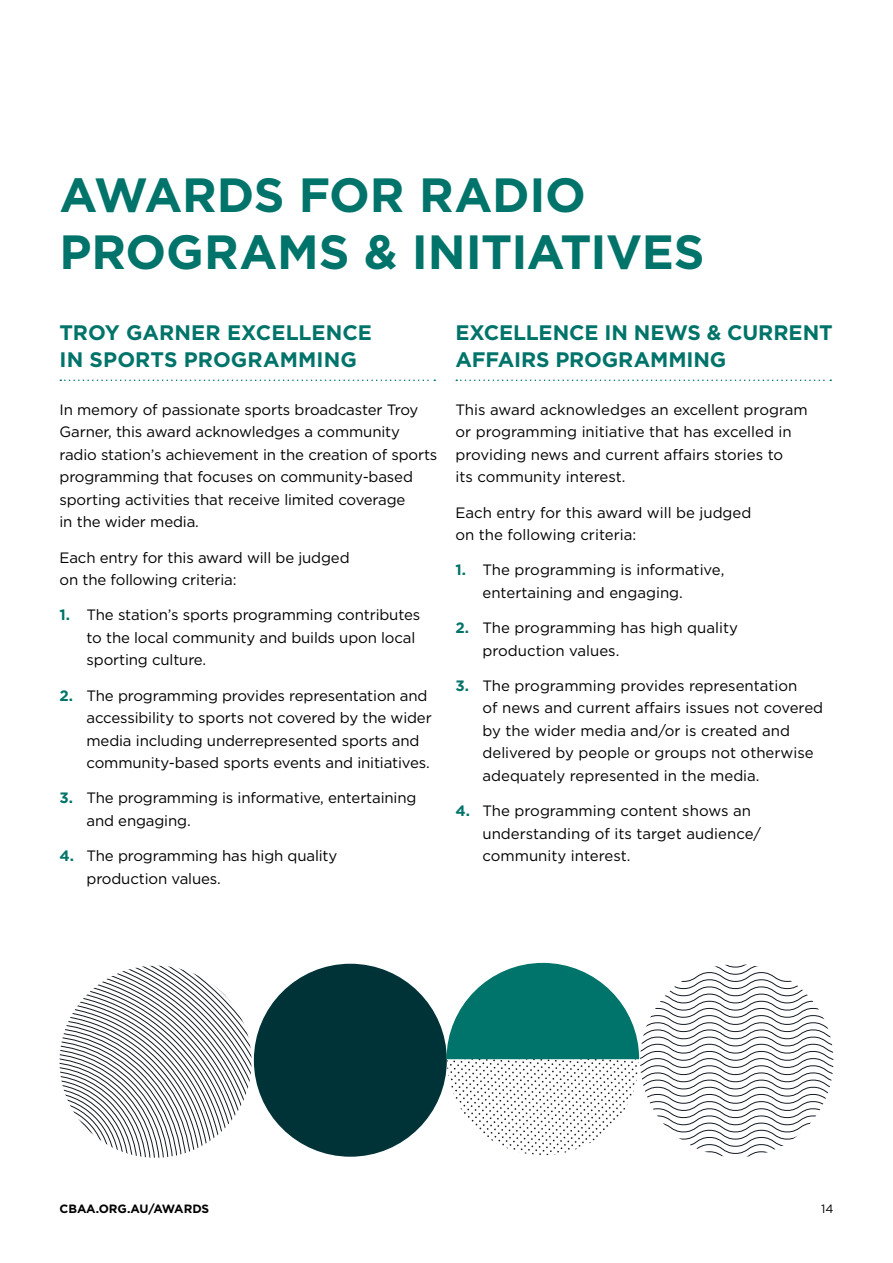
<style>
.page{position:relative;width:893px;height:1263px;background:#fff}
.page>*{position:absolute;margin:0;border:0;box-sizing:border-box;transform-origin:0 0}
.t1{font:700 48px/57px "Gotham";letter-spacing:-.01em;color:#00746a}
.t2{font:700 21px/27px "Gotham";color:#00746a}
.t3{font:15px/22.5px "Gotham";letter-spacing:-.01em;color:#000}
.t4{font:700 12px "Gotham";color:#000}
.t5{font:12px "Gotham";color:#000}
.s1{font-weight:700;color:#00746a}
</style>
<div class="page">
<svg style="left:60px;top:379px;width:375px;height:2px"></svg>
<svg style="left:456px;top:379px;width:375px;height:2px"></svg>
<div style="left:254px;top:964px;width:193px;height:193px;background:#003338;border-radius:50%"></div>
<svg style="left:59px;top:966px;width:196px;height:192px"></svg>
<svg style="left:435px;top:963px;width:399px;height:194px"></svg>
<h1 class="t1" style="left:60px;top:166px;width:647px">AWARDS FOR RADIO<br>PROGRAMS &amp; INITIATIVES</h1>
<h2 class="t2" style="left:60px;top:319px;width:314px">TROY GARNER EXCELLENCE<br>IN SPORTS PROGRAMMING</h2>
<p class="t3" style="left:60px;top:398px;width:379px">In memory of passionate sports broadcaster Troy Garner, this award acknowledges a community radio station’s achievement in the creation of sports programming that focuses on community-based sporting activities that receive limited coverage<br>in the wider media.</p>
<p class="t3" style="left:60px;top:546px;width:292px">Each entry for this award will be judged on the following criteria:</p>
<p class="t3" style="left:87px;top:603px;width:335px;text-indent:-27px"><span class="s1">1.</span> The station’s sports programming contributes to the local community and builds upon local sporting culture.</p>
<p class="t3" style="left:87px;top:684px;width:347px;text-indent:-27px"><span class="s1">2.</span> The programming provides representation and accessibility to sports not covered by the wider media including underrepresented sports and community-based sports events and initiatives.</p>
<p class="t3" style="left:87px;top:786px;width:331px;text-indent:-27px"><span class="s1">3.</span> The programming is informative, entertaining and engaging.</p>
<p class="t3" style="left:87px;top:844px;width:252px;text-indent:-27px"><span class="s1">4.</span> The programming has high quality production values.</p>
<h2 class="t2" style="left:455px;top:319px;width:379px">EXCELLENCE IN NEWS &amp; CURRENT<br>AFFAIRS PROGRAMMING</h2>
<p class="t3" style="left:455px;top:398px;width:354px">This award acknowledges an excellent program or programming initiative that has excelled in providing news and current affairs stories to<br>its community interest.</p>
<p class="t3" style="left:455px;top:501px;width:297px">Each entry for this award will be judged on the following criteria:</p>
<p class="t3" style="left:482px;top:558px;width:243px;text-indent:-27px"><span class="s1">1.</span> The programming is informative, entertaining and engaging.</p>
<p class="t3" style="left:482px;top:616px;width:257px;text-indent:-27px"><span class="s1">2.</span> The programming has high quality production values.</p>
<p class="t3" style="left:482px;top:674px;width:342px;text-indent:-27px"><span class="s1">3.</span> The programming provides representation<br>of news and current affairs issues not covered by the wider media and/or is created and delivered by people or groups not otherwise adequately represented in the media.</p>
<p class="t3" style="left:482px;top:799px;width:280px;text-indent:-27px"><span class="s1">4.</span> The programming content shows an understanding of its target audience/ community interest.</p>
<p class="t4" style="left:60px;top:1201px;width:151px">CBAA.ORG.AU/AWARDS</p>
<p class="t5" style="left:821px;top:1201px;width:14px">14</p>
</div>
